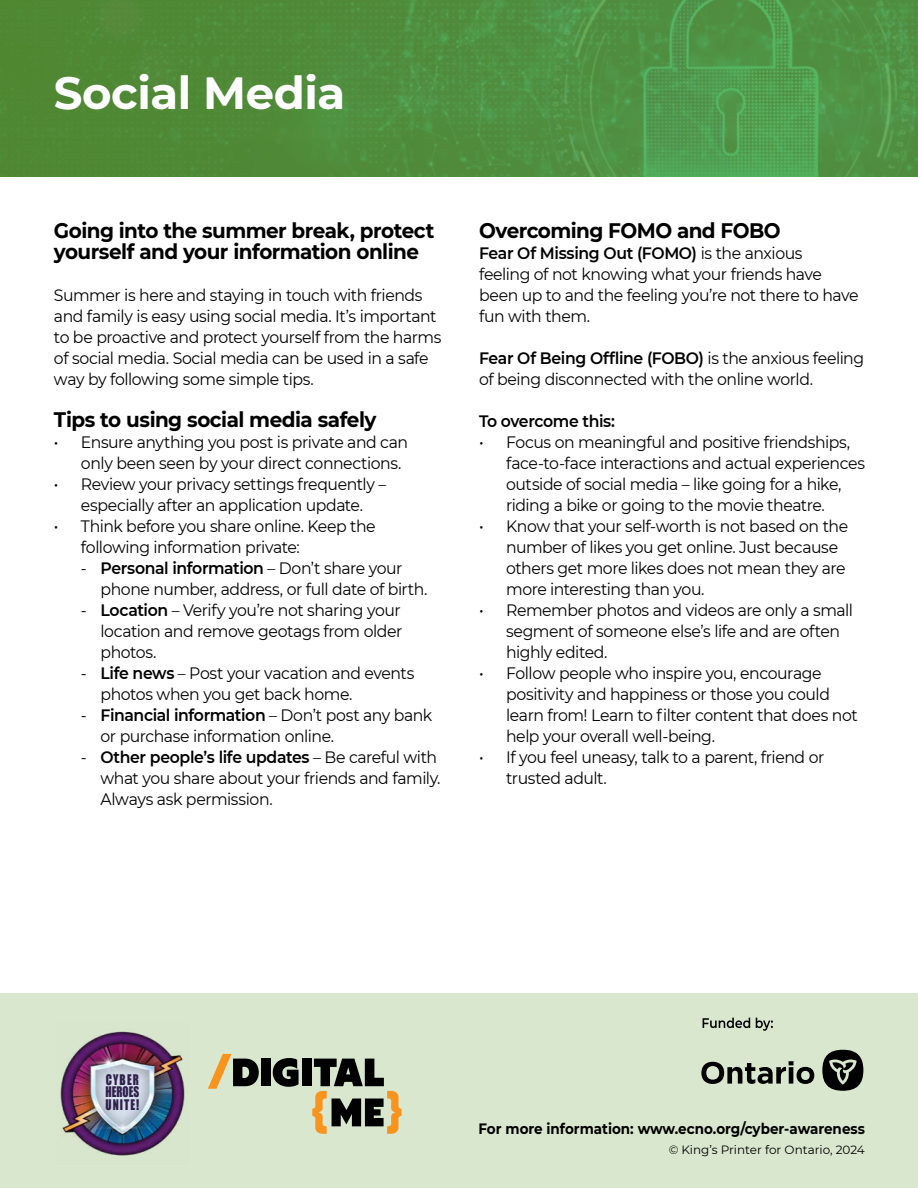
<style>
.page{position:relative;width:918px;height:1188px;background:#fff}
.page>*{position:absolute;margin:0;border:0;box-sizing:border-box;transform-origin:0 0}
.t1{font:700 45px "Montserrat";letter-spacing:-.01em;color:#fff}
.t2{font:700 21px/21px "Montserrat";letter-spacing:-.03em;color:#000;scale:.95 1}
.t3{font:16.5px/21px "Montserrat";letter-spacing:-.03em;color:#000;scale:.95 1}
.t4{font:600 16.5px "Montserrat";letter-spacing:-.03em;color:#000;scale:.95 1}
.t5{font:700 15px "Montserrat";color:#000;scale:.9 1}
.t6{font:13.5px/12.8px "Impact";letter-spacing:.09em;color:#3a2653;text-align:justify;scale:.84 1}
.t7{font:12px "Montserrat";color:#000}
.s1{font-weight:600}
</style>
<div class="page">
<div style="left:0;top:994px;width:918px;height:194px;background:#d9e7ce"></div>
<svg style="left:0;top:0;width:918px;height:176px;fill:#4f8e3f"></svg>
<img style="left:60px;top:1031px;width:125px;height:125px">
<svg style="left:208px;top:1054px;width:51px;height:35px"></svg>
<div style="left:261px;top:1059px;width:10px;height:27px;background:#000"></div>
<svg style="left:273px;top:1058px;width:26px;height:29px"></svg>
<div style="left:302px;top:1059px;width:10px;height:27px;background:#000"></div>
<svg style="left:312px;top:1059px;width:90px;height:75px"></svg>
<svg style="left:822px;top:1050px;width:41px;height:41px"></svg>
<svg style="left:701px;top:1061px;width:113px;height:23px"></svg>
<svg style="left:703px;top:1018px;width:47px;height:10px"></svg>
<svg style="left:756px;top:1018px;width:17px;height:13px"></svg>
<h1 class="t1" style="left:54px;top:71px;width:293px">Social Media</h1>
<p class="t2" style="left:54px;top:220px;width:402px">Going into the summer break, protect yourself and your information online</p>
<p class="t3" style="left:54px;top:286px;width:409px">Summer is here and staying in touch with friends and family is easy using social media. It’s important to be proactive and protect yourself from the harms of social media. Social media can be used in a safe way by following some simple tips.</p>
<p class="t2" style="left:54px;top:409px;width:341px">Tips to using social media safely</p>
<p class="t3" style="left:81px;top:433px;width:346px;text-indent:-27px">• Ensure anything you post is private and can only been seen by your direct connections.</p>
<p class="t3" style="left:54px;top:475px;width:351px;text-align:center">• Review your privacy settings frequently – especially after an application update.</p>
<p class="t3" style="left:81px;top:517px;width:312px;text-indent:-27px">• Think before you share online. Keep the following information private:</p>
<p class="t3" style="left:101px;top:559px;width:346px;text-indent:-20px">- <span class="s1">Personal information</span> – Don’t share your phone number, address, or full date of birth.</p>
<p class="t3" style="left:100px;top:601px;width:319px;text-align:justify;text-indent:-20px">- <span class="s1">Location</span> – Verify you’re not sharing your location and remove geotags from older photos.</p>
<p class="t3" style="left:101px;top:664px;width:332px;text-indent:-20px">- <span class="s1">Life news</span> – Post your vacation and events photos when you get back home.</p>
<p class="t3" style="left:101px;top:706px;width:351px;text-indent:-20px">- <span class="s1">Financial information</span> – Don’t post any bank or purchase information online.</p>
<p class="t3" style="left:101px;top:748px;width:360px;text-indent:-20px">- <span class="s1">Other people’s life updates</span> – Be careful with what you share about your friends and family.<br>Always ask permission.</p>
<p class="t2" style="left:479px;top:220px;width:319px">Overcoming FOMO and FOBO</p>
<p class="t3" style="left:479px;top:244px;width:401px"><span class="s1">Fear Of Missing Out (FOMO)</span> is the anxious<br>feeling of not knowing what your friends have been up to and the feeling you’re not there to have fun with them.</p>
<p class="t3" style="left:479px;top:349px;width:407px"><span class="s1">Fear Of Being Offline (FOBO)</span> is the anxious feeling of being disconnected with the online world.</p>
<p class="t4" style="left:479px;top:409px;width:145px">To overcome this:</p>
<p class="t3" style="left:506px;top:433px;width:379px;text-indent:-27px">• Focus on meaningful and positive friendships, face-to-face interactions and actual experiences outside of social media – like going for a hike, riding a bike or going to the movie theatre.</p>
<p class="t3" style="left:506px;top:517px;width:362px;text-indent:-27px">• Know that your self-worth is not based on the number of likes you get online. Just because others get more likes does not mean they are more interesting than you.</p>
<p class="t3" style="left:506px;top:601px;width:367px;text-indent:-27px">• Remember photos and videos are only a small segment of someone else’s life and are often highly edited.</p>
<p class="t3" style="left:506px;top:664px;width:372px;text-indent:-27px">• Follow people who inspire you, encourage positivity and happiness or those you could learn from! Learn to filter content that does not help your overall well-being.</p>
<p class="t3" style="left:506px;top:748px;width:337px;text-indent:-27px">• If you feel uneasy, talk to a parent, friend or trusted adult.</p>
<p class="t6" style="left:105px;top:1074px;width:42px">CYBER HEROES UNITE!</p>
<p class="t5" style="left:479px;top:1122px;width:431px">For more information: www.ecno.org/cyber-awareness</p>
<p class="t7" style="left:669px;top:1145px;width:198px">© King’s Printer for Ontario, 2024</p>
</div>
